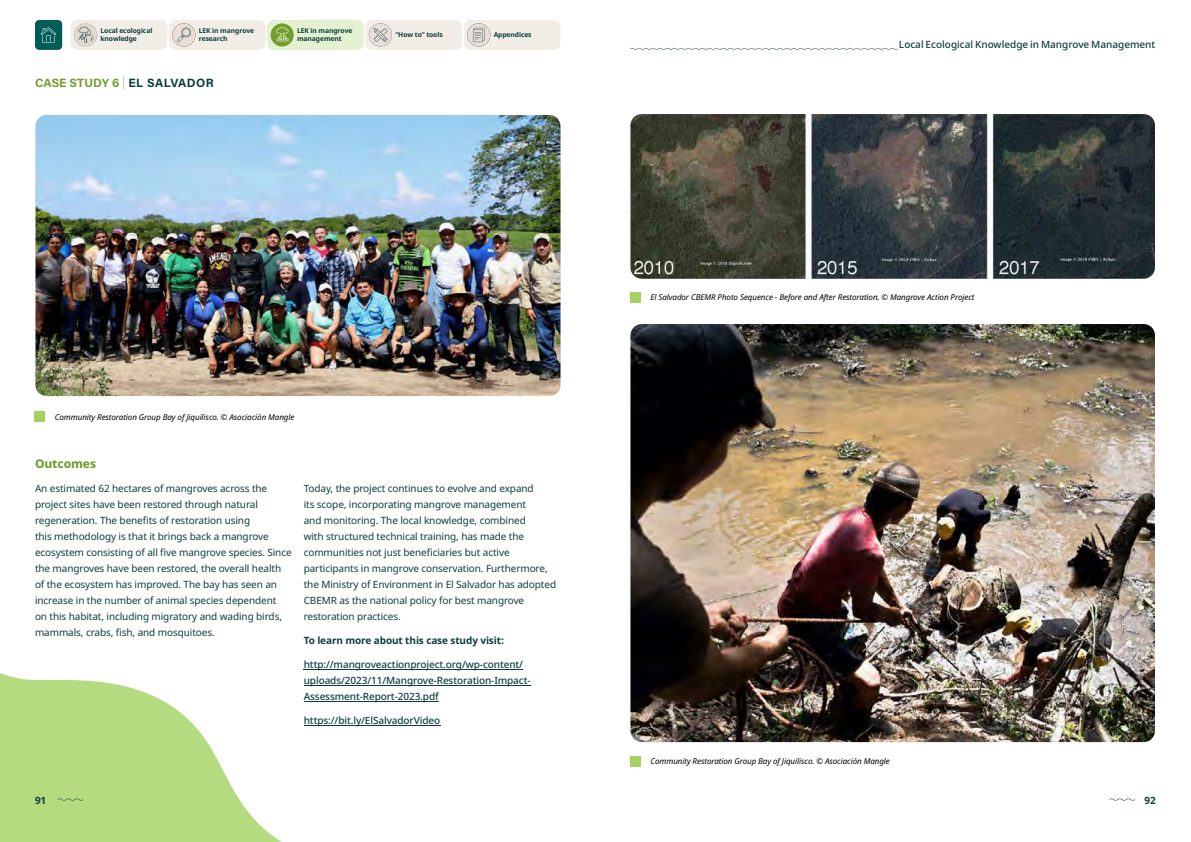
<style>
.page{position:relative;width:1191px;height:842px;background:#fff}
.page>*{position:absolute;margin:0;border:0;box-sizing:border-box;transform-origin:0 0}
.t1{font:700 12px "Acumin Pro";color:#719f31}
.t2{font:800 12px "Noto Sans";letter-spacing:-.01em;color:#719f31}
.t3{font:10px/16px "Noto Sans";letter-spacing:-.01em;color:#0d3e3c}
.t4{font:500 10px/16px "Noto Sans";letter-spacing:-.01em;color:#0d3e3c}
.t5{font:700 10px "Noto Sans";letter-spacing:-.01em;color:#0d3e3c}
.t6{font:italic 8px "Noto Sans";letter-spacing:-.01em;color:#000}
.t7{font:700 6.7px/7.7px "Noto Sans";letter-spacing:-.01em;color:#0d3d3c}
.s1{font-weight:300;color:#aac583}
.s2{color:#0d3e3c}
</style>
<div class="page">
<svg style="left:630px;top:48px;width:267px;height:2px"></svg>
<svg style="left:1109px;top:798px;width:26px;height:2px"></svg>
<div style="left:35px;top:20px;width:27px;height:30px;background:#005c57;border-radius:4px"></div>
<svg style="left:41px;top:27px;width:15px;height:16px"></svg>
<div style="left:71px;top:20px;width:96px;height:30px;background:#f2ede6;border-radius:7px"></div>
<div style="left:169px;top:20px;width:97px;height:30px;background:#f2ede6;border-radius:7px"></div>
<div style="left:267px;top:20px;width:97px;height:30px;background:#e3f1d0;border-radius:7px"></div>
<div style="left:365px;top:20px;width:97px;height:30px;background:#f2ede6;border-radius:7px"></div>
<div style="left:464px;top:20px;width:96px;height:30px;background:#f2ede6;border-radius:7px"></div>
<div style="left:271px;top:23px;width:23px;height:24px;background:#739d2d;border-radius:50%"></div>
<svg style="left:276px;top:27px;width:13px;height:15px"></svg>
<svg style="left:172px;top:23px;width:23px;height:24px"></svg>
<svg style="left:369px;top:23px;width:23px;height:23px"></svg>
<svg style="left:467px;top:23px;width:23px;height:24px"></svg>
<svg style="left:74px;top:23px;width:23px;height:24px"></svg>
<svg style="left:0;top:669px;width:441px;height:173px"></svg>
<svg style="left:57px;top:798px;width:26px;height:2px"></svg>
<hr style="left:304px;top:669px;width:219px;height:1px;background:#0d3e3c">
<hr style="left:304px;top:685px;width:227px;height:1px;background:#0d3e3c">
<hr style="left:304px;top:701px;width:135px;height:1px;background:#0d3e3c">
<hr style="left:304px;top:725px;width:136px;height:1px;background:#0d3e3c">
<img style="left:36px;top:115px;width:524px;height:281px">
<img style="left:630px;top:114px;width:525px;height:165px">
<img style="left:630px;top:324px;width:525px;height:418px">
<div style="left:35px;top:411px;width:10px;height:11px;background:#a3d162"></div>
<div style="left:630px;top:755px;width:10px;height:11px;background:#a3d162"></div>
<div style="left:630px;top:292px;width:10px;height:11px;background:#a3d162"></div>
<p class="t7" style="left:101px;top:27px;width:53px">Local ecological knowledge</p>
<p class="t7" style="left:199px;top:27px;width:57px">LEK in mangrove research</p>
<p class="t7" style="left:297px;top:27px;width:57px">LEK in mangrove management</p>
<p class="t7" style="left:395px;top:31px;width:49px">“How to” tools</p>
<p class="t7" style="left:494px;top:31px;width:39px">Appendices</p>
<p class="t1" style="left:35px;top:74px;width:180px">CASE STUDY 6 <span class="s1">|</span> <span class="s2">EL SALVADOR</span></p>
<p class="t6" style="left:55px;top:411px;width:241px">Community Restoration Group Bay of Jiquilisco. © Asociación Mangle</p>
<p class="t2" style="left:35px;top:455px;width:63px">Outcomes</p>
<p class="t3" style="left:35px;top:481px;width:258px">An estimated 62 hectares of mangroves across the project sites have been restored through natural regeneration. The benefits of restoration using<br>this methodology is that it brings back a mangrove ecosystem consisting of all five mangrove species. Since the mangroves have been restored, the overall health of the ecosystem has improved. The bay has seen an increase in the number of animal species dependent<br>on this habitat, including migratory and wading birds, mammals, crabs, fish, and mosquitoes.</p>
<p class="t3" style="left:304px;top:481px;width:254px">Today, the project continues to evolve and expand<br>its scope, incorporating mangrove management<br>and monitoring. The local knowledge, combined<br>with structured technical training, has made the communities not just beneficiaries but active participants in mangrove conservation. Furthermore, the Ministry of Environment in El Salvador has adopted CBEMR as the national policy for best mangrove restoration practices.</p>
<p class="t5" style="left:304px;top:633px;width:202px">To learn more about this case study visit:</p>
<p class="t4" style="left:304px;top:657px;width:228px">http://mangroveactionproject.org/wp-content/ uploads/2023/11/Mangrove-Restoration-Impact-<br>Assessment-Report-2023.pdf</p>
<p class="t4" style="left:304px;top:713px;width:138px">https://bit.ly/ElSalvadorVideo</p>
<p class="t5" style="left:35px;top:793px;width:13px">91</p>
<p class="t4" style="left:899px;top:36px;width:258px">Local Ecological Knowledge in Mangrove Management</p>
<p class="t6" style="left:650px;top:292px;width:326px">El Salvador CBEMR Photo Sequence - Before and After Restoration. © Mangrove Action Project</p>
<p class="t6" style="left:650px;top:755px;width:241px">Community Restoration Group Bay of Jiquilisco. © Asociación Mangle</p>
<p class="t5" style="left:1144px;top:793px;width:13px">92</p>
</div>
